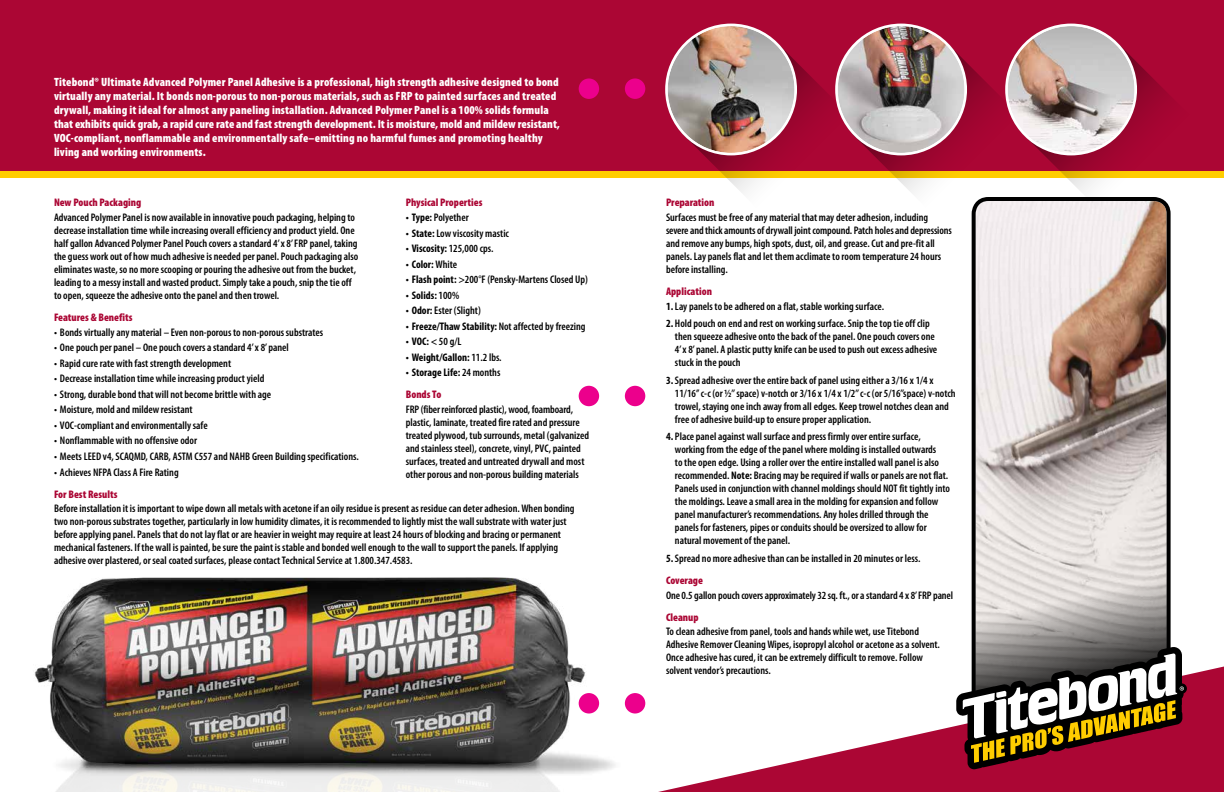
<style>
.page{position:relative;width:1224px;height:792px;background:#fff}
.page>*{position:absolute;margin:0;border:0;box-sizing:border-box;transform-origin:0 0}
.t1{font:900 condensed 12px/14px "Myriad Pro";letter-spacing:.01em;color:#fff}
.t2{font:600 condensed 11px/13px "Myriad Pro";color:#000}
.t3{font:700 condensed 11px/22px "Myriad Pro";color:#000}
.t4{font:900 condensed 11px "Myriad Pro";color:#ab0634}
.s1{font-weight:700}
.s2{font-weight:600}
.s3{font-weight:900;color:#ab0634}
</style>
<div class="page">
<div style="left:0;top:7px;width:1224px;height:171px;background:#ffcd00"></div>
<div style="left:0;top:0;width:1224px;height:171px;background:#ab0634"></div>
<svg style="left:676px;top:667px;width:548px;height:125px"></svg>
<img style="left:977px;top:209px;width:189px;height:368px">
<div style="left:972px;top:197px;width:199px;height:529px;border:4px solid #000;border-radius:15px"></div>
<svg style="left:956px;top:577px;width:231px;height:192px"></svg>
<img style="left:668px;top:26px;width:127px;height:127px;border-radius:63px">
<img style="left:838px;top:26px;width:127px;height:127px;border-radius:63px">
<svg style="left:682px;top:41px;width:489px;height:168px"></svg>
<div style="left:1006px;top:25px;width:130px;height:129px;background:#fff;border-radius:50%"></div>
<img style="left:1008px;top:26px;width:127px;height:127px;border-radius:63px">
<img style="left:34px;top:577px;width:642px;height:215px">
<div style="left:625px;top:693px;width:20px;height:21px;background:#ec008c;border-radius:50%"></div>
<div style="left:625px;top:78px;width:20px;height:21px;background:#ec008c;border-radius:50%"></div>
<div style="left:625px;top:386px;width:20px;height:20px;background:#ec008c;border-radius:50%"></div>
<div style="left:579px;top:693px;width:20px;height:21px;background:#ec008c;border-radius:50%"></div>
<div style="left:579px;top:78px;width:20px;height:21px;background:#ec008c;border-radius:50%"></div>
<div style="left:579px;top:386px;width:20px;height:20px;background:#ec008c;border-radius:50%"></div>
<p class="t1" style="left:54px;top:75px;width:507px">Titebond® Ultimate Advanced Polymer Panel Adhesive is a professional, high strength adhesive designed to bond virtually any material. It bonds non-porous to non-porous materials, such as FRP to painted surfaces and treated drywall, making it ideal for almost any paneling installation. Advanced Polymer Panel is a 100% solids formula that exhibits quick grab, a rapid cure rate and fast strength development. It is moisture, mold and mildew resistant, VOC-compliant, nonflammable and environmentally safe–emitting no harmful fumes and promoting healthy living and working environments.</p>
<p class="t4" style="left:54px;top:196px;width:89px">New Pouch Packaging</p>
<p class="t2" style="left:54px;top:211px;width:306px">Advanced Polymer Panel is now available in innovative pouch packaging, helping to decrease installation time while increasing overall efficiency and product yield. One half gallon Advanced Polymer Panel Pouch covers a standard 4’ x 8’ FRP panel, taking the guess work out of how much adhesive is needed per panel. Pouch packaging also eliminates waste, so no more scooping or pouring the adhesive out from the bucket, leading to a messy install and wasted product. Simply take a pouch, snip the tie off to open, squeeze the adhesive onto the panel and then trowel.</p>
<p class="t4" style="left:54px;top:311px;width:80px">Features &amp; Benefits</p>
<p class="t2" style="left:54px;top:326px;width:271px">• Bonds virtually any material – Even non-porous to non-porous substrates</p>
<p class="t2" style="left:54px;top:341px;width:236px">• One pouch per panel – One pouch covers a standard 4’ x 8’ panel</p>
<p class="t2" style="left:54px;top:357px;width:179px">• Rapid cure rate with fast strength development</p>
<p class="t2" style="left:54px;top:372px;width:212px">• Decrease installation time while increasing product yield</p>
<p class="t2" style="left:54px;top:388px;width:219px">• Strong, durable bond that will not become brittle with age</p>
<p class="t2" style="left:54px;top:404px;width:140px">• Moisture, mold and mildew resistant</p>
<p class="t2" style="left:54px;top:419px;width:155px">• VOC-compliant and environmentally safe</p>
<p class="t2" style="left:54px;top:435px;width:145px">• Nonflammable with no offensive odor</p>
<p class="t2" style="left:54px;top:450px;width:306px">• Meets LEED v4, SCAQMD, CARB, ASTM C557 and NAHB Green Building specifications.</p>
<p class="t2" style="left:54px;top:466px;width:126px">• Achieves NFPA Class A Fire Rating</p>
<p class="t4" style="left:406px;top:196px;width:78px">Physical Properties</p>
<p class="t2" style="left:406px;top:211px;width:65px"><span class="s1">• Type:</span> Polyether</p>
<p class="t2" style="left:406px;top:227px;width:105px"><span class="s1">• State:</span> Low viscosity mastic</p>
<p class="t3" style="left:406px;top:237px;width:89px">• Viscosity: <span class="s2">125,000 cps.</span></p>
<p class="t3" style="left:406px;top:253px;width:53px">• Color: <span class="s2">White</span></p>
<p class="t2" style="left:406px;top:273px;width:184px"><span class="s1">• Flash point:</span> &gt;200°F (Pensky-Martens Closed Up)</p>
<p class="t3" style="left:406px;top:284px;width:55px">• Solids: <span class="s2">100%</span></p>
<p class="t2" style="left:406px;top:304px;width:77px"><span class="s1">• Odor:</span> Ester (Slight)</p>
<p class="t3" style="left:406px;top:315px;width:181px">• Freeze/Thaw Stability: <span class="s2">Not affected by freezing</span></p>
<p class="t2" style="left:406px;top:335px;width:57px"><span class="s1">• VOC:</span> &lt; 50 g/L</p>
<p class="t3" style="left:406px;top:346px;width:97px">• Weight/Gallon: <span class="s2">11.2 lbs.</span></p>
<p class="t3" style="left:406px;top:361px;width:96px">• Storage Life: <span class="s2">24 months<br></span><span class="s3">Bonds To</span></p>
<p class="t2" style="left:406px;top:403px;width:185px">FRP (fiber reinforced plastic), wood, foamboard, plastic, laminate, treated fire rated and pressure treated plywood, tub surrounds, metal (galvanized and stainless steel), concrete, vinyl, PVC, painted surfaces, treated and untreated drywall and most other porous and non-porous building materials</p>
<p class="t4" style="left:54px;top:488px;width:65px">For Best Results</p>
<p class="t2" style="left:54px;top:502px;width:522px">Before installation it is important to wipe down all metals with acetone if an oily residue is present as residue can deter adhesion. When bonding two non-porous substrates together, particularly in low humidity climates, it is recommended to lightly mist the wall substrate with water just before applying panel. Panels that do not lay flat or are heavier in weight may require at least 24 hours of blocking and bracing or permanent mechanical fasteners. If the wall is painted, be sure the paint is stable and bonded well enough to the wall to support the panels. If applying adhesive over plastered, or seal coated surfaces, please contact Technical Service at 1.800.347.4583.</p>
<p class="t4" style="left:666px;top:196px;width:50px">Preparation</p>
<p class="t2" style="left:666px;top:211px;width:287px">Surfaces must be free of any material that may deter adhesion, including severe and thick amounts of drywall joint compound. Patch holes and depressions and remove any bumps, high spots, dust, oil, and grease. Cut and pre-fit all panels. Lay panels flat and let them acclimate to room temperature 24 hours before installing.</p>
<p class="t4" style="left:666px;top:285px;width:47px">Application</p>
<p class="t2" style="left:666px;top:300px;width:220px"><span class="s1">1.</span> Lay panels to be adhered on a flat, stable working surface.</p>
<p class="t2" style="left:675px;top:317px;width:264px;text-indent:-9px"><span class="s1">2.</span> Hold pouch on end and rest on working surface. Snip the top tie off clip then squeeze adhesive onto the back of the panel. One pouch covers one 4’ x 8’ panel. A plastic putty knife can be used to push out excess adhesive stuck in the pouch</p>
<p class="t2" style="left:675px;top:374px;width:282px;text-indent:-9px"><span class="s1">3.</span> Spread adhesive over the entire back of panel using either a 3/16 x 1/4 x 11/16’’ c-c (or ½’’ space) v-notch or 3/16 x 1/4 x 1/2’’ c-c (or 5/16’’space) v-notch trowel, staying one inch away from all edges. Keep trowel notches clean and free of adhesive build-up to ensure proper application.</p>
<p class="t2" style="left:675px;top:430px;width:276px;text-indent:-9px"><span class="s1">4.</span> Place panel against wall surface and press firmly over entire surface, working from the edge of the panel where molding is installed outwards<br>to the open edge. Using a roller over the entire installed wall panel is also recommended. <span class="s1">Note:</span> Bracing may be required if walls or panels are not flat.<br>Panels used in conjunction with channel moldings should NOT fit tightly into the moldings. Leave a small area in the molding for expansion and follow panel manufacturer’s recommendations. Any holes drilled through the panels for fasteners, pipes or conduits should be oversized to allow for natural movement of the panel.</p>
<p class="t2" style="left:666px;top:547px;width:256px;line-height:22px"><span class="s1">5.</span> Spread no more adhesive than can be installed in 20 minutes or less.<br><span class="s3">Coverage</span></p>
<p class="t2" style="left:666px;top:589px;width:289px">One 0.5 gallon pouch covers approximately 32 sq. ft., or a standard 4 x 8’ FRP panel</p>
<p class="t4" style="left:666px;top:611px;width:34px">Cleanup</p>
<p class="t2" style="left:666px;top:626px;width:275px">To clean adhesive from panel, tools and hands while wet, use Titebond Adhesive Remover Cleaning Wipes, isopropyl alcohol or acetone as a solvent.<br>Once adhesive has cured, it can be extremely difficult to remove. Follow solvent vendor’s precautions.</p>
</div>
